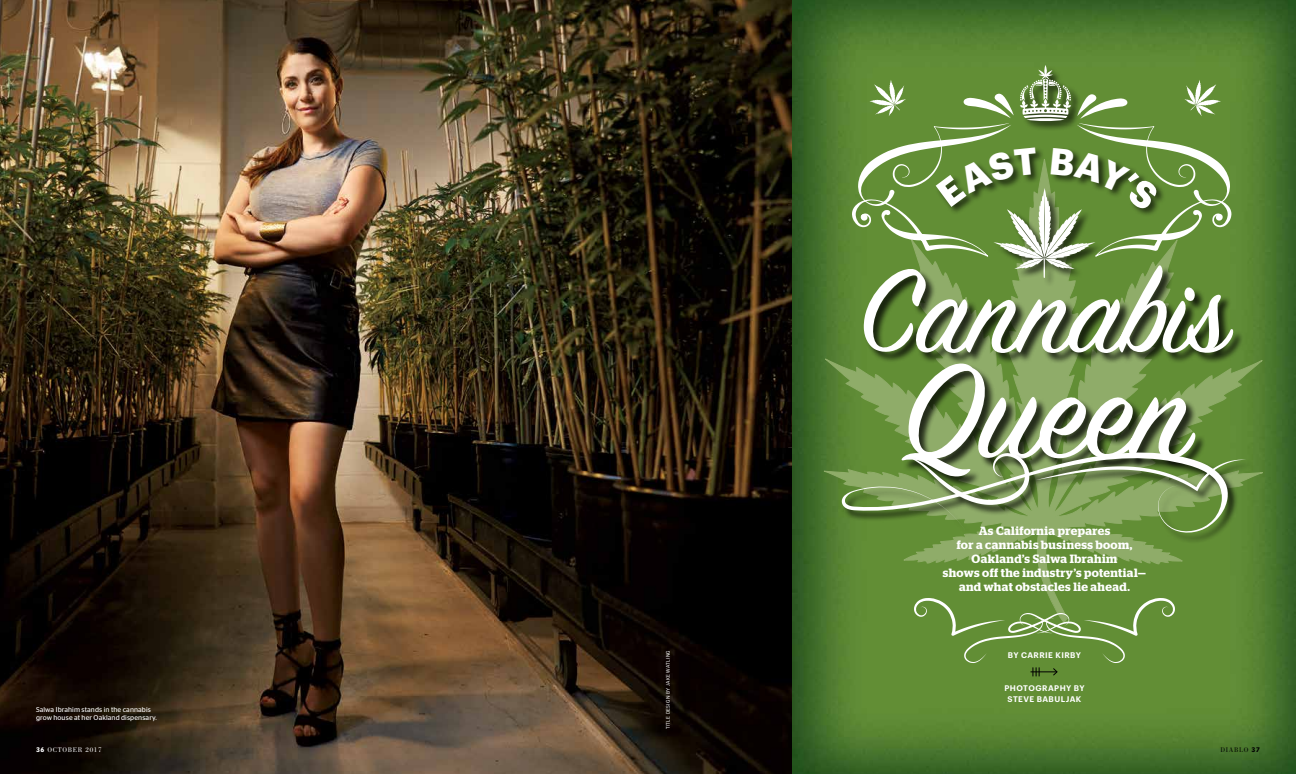
<style>
.page{position:relative;width:1296px;height:774px;background:#fff}
.page>*{position:absolute;margin:0;border:0;box-sizing:border-box;transform-origin:0 0}
.t1{font:600 12px/14px "Stag";letter-spacing:.03em;color:#fff;text-align:center}
.t2{font:600 8px/11px "Graphik";letter-spacing:.05em;color:#fff;text-align:center}
.t3{font:7px/8px "Stag Sans";letter-spacing:.015em;color:#fff}
.t4{font:7px "Bodoni Std";letter-spacing:.1em;color:#fff}
.t5{font:7px "Bodoni Std";letter-spacing:.1em;color:#000}
.t6{font:5px "Vectora LT Std";letter-spacing:.065em;color:#fff}
.s1{font-family:"Vectora LT Std";font-weight:900;font-size:6.6px}
</style>
<div class="page">
<img style="left:0;top:0;width:792px;height:774px">
<svg style="left:792px;top:0;width:504px;height:774px;background:#49752d"></svg>
<svg style="left:824px;top:159px;width:439px;height:406px;background:#578233"></svg>
<div style="left:864px;top:266px;width:380px;height:98px;background:#000;opacity:.75"></div>
<div style="left:842px;top:453px;width:413px;height:91px;background:#000;opacity:.75"></div>
<svg style="left:842px;top:362px;width:404px;height:314px;background:#799a55"></svg>
<svg style="left:852px;top:65px;width:381px;height:288px;background:#799957"></svg>
<p class="t1" style="left:943px;top:523px;width:205px">As California prepares<br>for a cannabis business boom,<br>Oakland’s Salwa Ibrahim<br>shows off the industry’s potential— and what obstacles lie ahead.</p>
<p class="t6" style="left:665px;top:729px;width:80px;rotate:-90deg">TITLE DESIGN BY JAKE WATLING</p>
<p class="t2" style="left:1008px;top:649px;width:75px">BY CARRIE KIRBY</p>
<p class="t2" style="left:1004px;top:682px;width:82px">PHOTOGRAPHY BY<br>STEVE BABULJAK</p>
<p class="t3" style="left:36px;top:706px;width:122px">Salwa Ibrahim stands in the cannabis grow house at her Oakland dispensary.</p>
<p class="t4" style="left:36px;top:746px;width:67px"><span class="s1">36</span> OCTOBER 2017</p>
<p class="t5" style="left:1220px;top:746px;width:41px">DIABLO <span class="s1">37</span></p>
</div>
